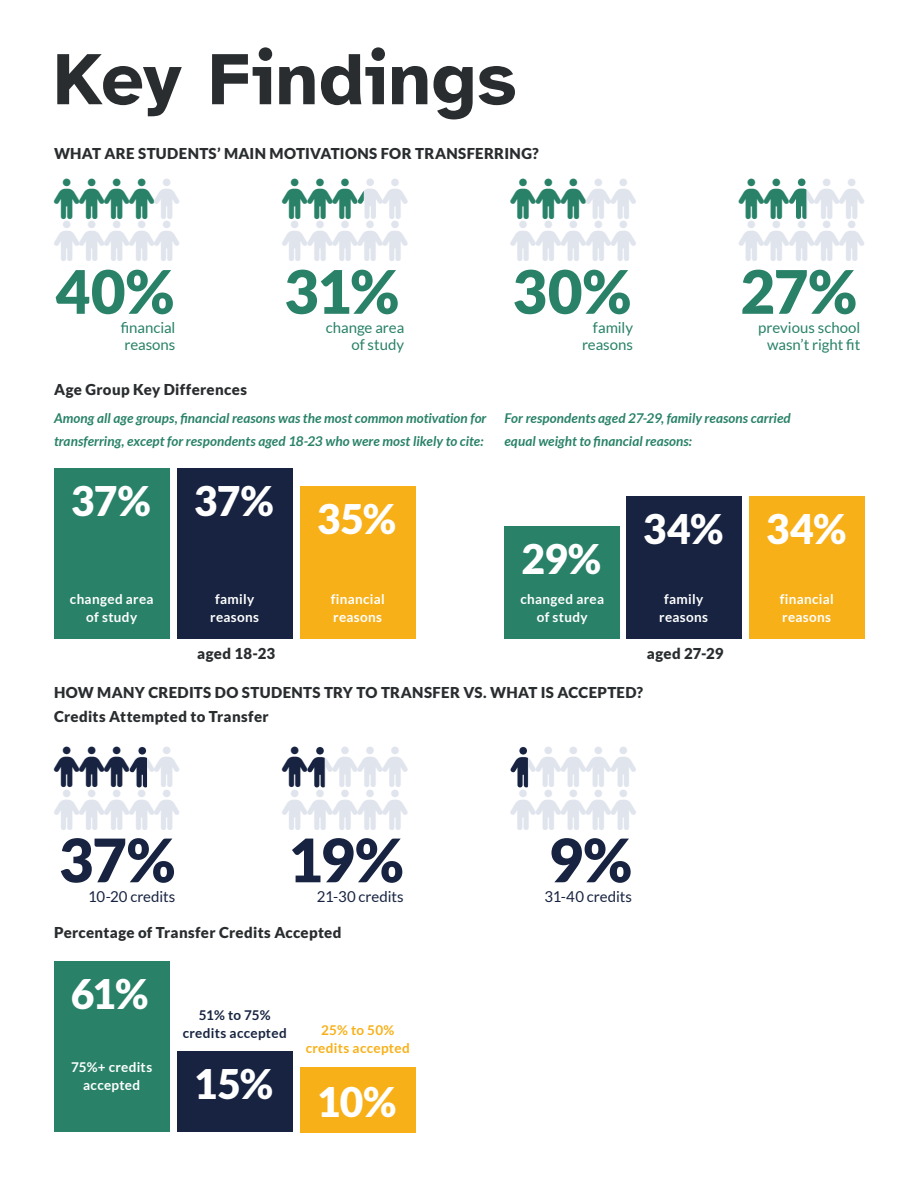
<style>
.page{position:relative;width:918px;height:1188px;background:#fff}
.page>*{position:absolute;margin:0;border:0;box-sizing:border-box;transform-origin:0 0}
.t1{font:700 75px "Atkinson Hyperlegible";letter-spacing:.005em;color:#2a2d2f}
.t2{font:900 60px "Lato";letter-spacing:-.01em;color:#298268}
.t3{font:900 60px "Lato";color:#172340}
.t4{font:900 40.8px "Lato";letter-spacing:-.015em;color:#fff}
.t5{font:900 15px/24px "Lato";letter-spacing:.02em;color:#2a2d2f}
.t6{font:15px/16.5px "Lato";color:#298268;text-align:right}
.t7{font:15px "Lato";letter-spacing:-.005em;color:#172340}
.t8{font:italic 700 13.5px/22.5px "Lato";letter-spacing:.005em;color:#298268}
.t9{font:700 13.5px/18px "Lato";letter-spacing:.025em;color:#fff;text-align:center}
.t10{font:700 13.5px/18px "Lato";letter-spacing:.02em;color:#172340;text-align:center}
.t11{font:700 13.5px/18px "Lato";letter-spacing:.025em;color:#f8b018;text-align:center}
</style>
<div class="page">
<div style="left:54px;top:468px;width:116px;height:171px;background:#298268"></div>
<div style="left:177px;top:468px;width:115px;height:171px;background:#172340"></div>
<div style="left:300px;top:486px;width:116px;height:153px;background:#f8b018"></div>
<div style="left:504px;top:526px;width:116px;height:113px;background:#298268"></div>
<div style="left:626px;top:496px;width:115px;height:143px;background:#172340"></div>
<div style="left:749px;top:496px;width:115px;height:143px;background:#f8b018"></div>
<div style="left:54px;top:962px;width:116px;height:170px;background:#298268"></div>
<div style="left:177px;top:1052px;width:115px;height:80px;background:#172340"></div>
<div style="left:300px;top:1067px;width:116px;height:65px;background:#f8b018"></div>
<svg style="left:357px;top:178px;width:26px;height:41px"></svg>
<svg style="left:789px;top:178px;width:18px;height:41px"></svg>
<svg style="left:129px;top:747px;width:18px;height:41px"></svg>
<svg style="left:307px;top:747px;width:18px;height:41px"></svg>
<svg style="left:510px;top:747px;width:18px;height:41px"></svg>
<h1 class="t1" style="left:54px;top:35px;width:465px">Key Findings</h1>
<p class="t5" style="left:54px;top:141px;width:486px">WHAT ARE STUDENTS’ MAIN MOTIVATIONS FOR TRANSFERRING?</p>
<h2 class="t2" style="left:56px;top:257px;width:120px">40%</h2>
<p class="t6" style="left:121px;top:319px;width:56px;text-align:left">financial reasons</p>
<p class="t6" style="left:326px;top:319px;width:80px">change area of study</p>
<h2 class="t2" style="left:284px;top:257px;width:117px">31%</h2>
<h2 class="t2" style="left:512px;top:257px;width:121px">30%</h2>
<p class="t6" style="left:582px;top:319px;width:53px">family reasons</p>
<h2 class="t2" style="left:740px;top:257px;width:118px">27%</h2>
<p class="t6" style="left:758px;top:319px;width:104px;text-align:center">previous school wasn’t right fit</p>
<p class="t5" style="left:54px;top:377px;width:194px">Age Group Key Differences</p>
<p class="t8" style="left:54px;top:407px;width:434px">Among all age groups, financial reasons was the most common motivation for transferring, except for respondents aged 18-23 who were most likely to cite:</p>
<h3 class="t4" style="left:71px;top:477px;width:81px">37%</h3>
<p class="t9" style="left:70px;top:590px;width:85px">changed area of study</p>
<h3 class="t4" style="left:194px;top:477px;width:81px">37%</h3>
<p class="t9" style="left:210px;top:590px;width:50px">family reasons</p>
<p class="t5" style="left:197px;top:641px;width:79px">aged 18-23</p>
<h3 class="t4" style="left:317px;top:495px;width:81px">35%</h3>
<p class="t9" style="left:331px;top:590px;width:56px;text-align:left">financial reasons</p>
<p class="t8" style="left:505px;top:407px;width:288px">For respondents aged 27-29, family reasons carried equal weight to financial reasons:</p>
<h3 class="t4" style="left:521px;top:535px;width:81px">29%</h3>
<p class="t9" style="left:520px;top:590px;width:85px">changed area of study</p>
<h3 class="t4" style="left:643px;top:506px;width:82px">34%</h3>
<p class="t9" style="left:659px;top:590px;width:50px">family reasons</p>
<p class="t5" style="left:647px;top:641px;width:78px">aged 27-29</p>
<h3 class="t4" style="left:766px;top:506px;width:82px">34%</h3>
<p class="t9" style="left:780px;top:590px;width:56px;text-align:left">financial reasons</p>
<p class="t5" style="left:54px;top:680px;width:591px">HOW MANY CREDITS DO STUDENTS TRY TO TRANSFER VS. WHAT IS ACCEPTED?<br>Credits Attempted to Transfer</p>
<h2 class="t3" style="left:59px;top:825px;width:119px">37%</h2>
<p class="t7" style="left:88px;top:888px;width:89px">10-20 credits</p>
<h2 class="t3" style="left:288px;top:825px;width:117px">19%</h2>
<p class="t7" style="left:317px;top:888px;width:88px">21-30 credits</p>
<p class="t5" style="left:54px;top:920px;width:289px">Percentage of Transfer Credits Accepted</p>
<h3 class="t4" style="left:71px;top:971px;width:79px">61%</h3>
<p class="t9" style="left:71px;top:1058px;width:83px">75%+ credits accepted</p>
<p class="t10" style="left:183px;top:1006px;width:105px">51% to 75% credits accepted</p>
<p class="t11" style="left:306px;top:1021px;width:105px">25% to 50% credits accepted</p>
<h3 class="t4" style="left:194px;top:1070px;width:204px">15% 10%</h3>
<h2 class="t3" style="left:548px;top:825px;width:86px">9%</h2>
<p class="t7" style="left:545px;top:888px;width:89px">31-40 credits</p>
</div>
